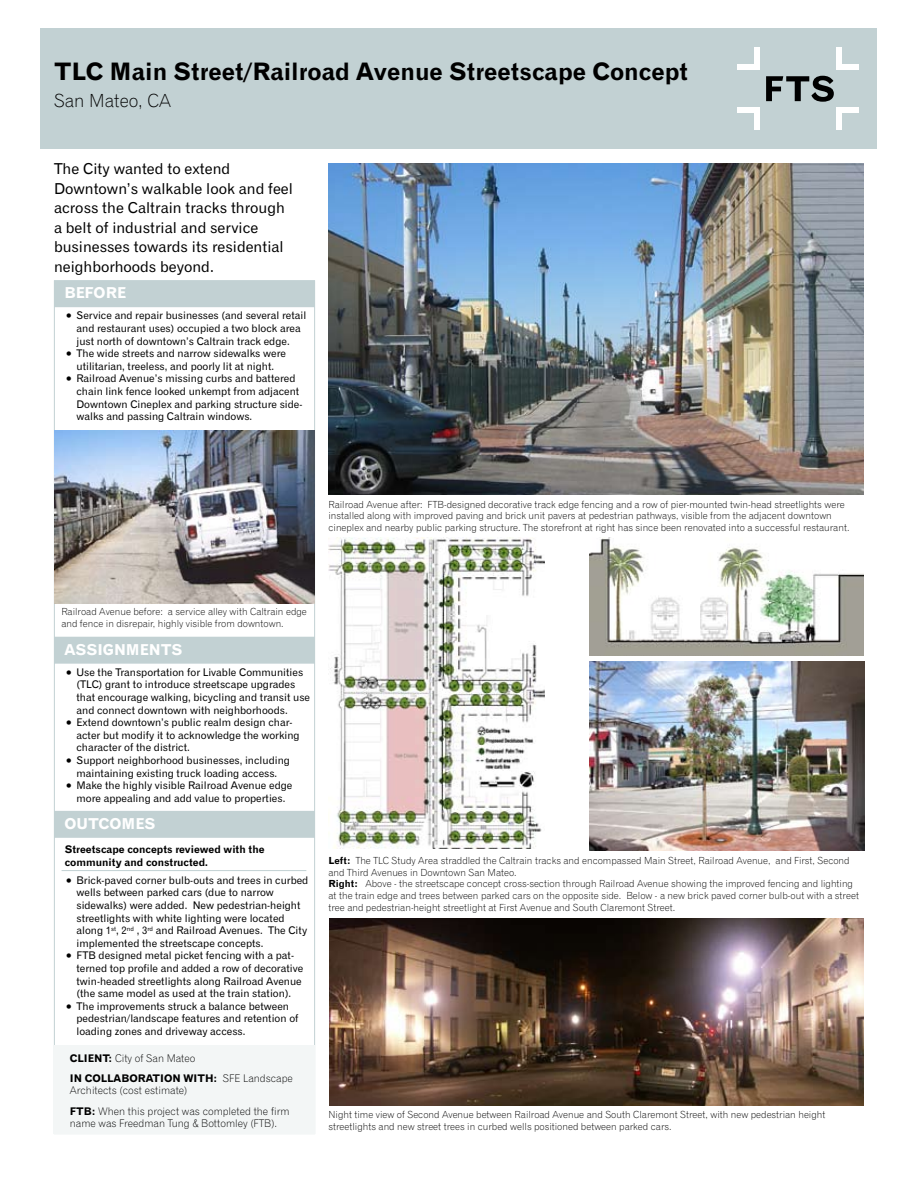
<style>
.page{position:relative;width:918px;height:1188px;background:#fff}
.page>*{position:absolute;margin:0;border:0;box-sizing:border-box;transform-origin:0 0}
.t1{font:24px "Gothic 720 BT Bold B";color:#000}
.t2{font:18px "Gothic 720 BT Light B";color:#000}
.t3{font:15px/19.5px "Gothic 720 BT Roman B";color:#000}
.t4{font:15px "Gothic 720 BT Bold B";color:#fff}
.t5{font:10.5px/12.6px "Gothic 720 BT Roman B";color:#000}
.t6{font:10.5px/20.1px "Gothic 720 BT Light B";color:#000}
.t7{font:10.5px/12.6px "Gothic 720 BT Bold B";color:#000}
.t8{font:9.75px/11.7px "Gothic 720 BT Light B";color:#000}
.s1{font-family:"Gothic 720 BT Bold B"}
.s2{font-family:"Gothic 720 BT Light B"}
</style>
<div class="page">
<div style="left:40px;top:28px;width:837px;height:120px;background:#c2d1d3"></div>
<div style="left:54px;top:1046px;width:261px;height:88px;background:#f3f6f6"></div>
<div style="left:54px;top:280px;width:261px;height:26px;background:#c2d1d3"></div>
<div style="left:54px;top:298px;width:261px;height:9px;background:#c2d1d3"></div>
<div style="left:54px;top:637px;width:261px;height:25px;background:#c2d1d3"></div>
<div style="left:54px;top:655px;width:261px;height:9px;background:#c2d1d3"></div>
<img style="left:54px;top:431px;width:261px;height:172px">
<img style="left:589px;top:661px;width:276px;height:189px">
<img style="left:329px;top:538px;width:216px;height:310px">
<img style="left:328px;top:163px;width:536px;height:331px">
<img style="left:590px;top:537px;width:274px;height:119px">
<div style="left:54px;top:811px;width:261px;height:25px;background:#c2d1d3"></div>
<div style="left:54px;top:829px;width:261px;height:9px;background:#c2d1d3"></div>
<hr style="left:62px;top:870px;width:244px;height:1px;background:#c2d1d3">
<img style="left:329px;top:918px;width:535px;height:188px">
<div style="left:754px;top:108px;width:5px;height:22px;background:#fff"></div>
<div style="left:737px;top:108px;width:22px;height:5px;background:#fff"></div>
<div style="left:754px;top:47px;width:5px;height:22px;background:#fff"></div>
<div style="left:737px;top:64px;width:22px;height:5px;background:#fff"></div>
<div style="left:837px;top:47px;width:5px;height:22px;background:#fff"></div>
<div style="left:837px;top:64px;width:22px;height:5px;background:#fff"></div>
<svg style="left:766px;top:76px;width:68px;height:26px"></svg>
<div style="left:837px;top:108px;width:5px;height:22px;background:#fff"></div>
<div style="left:837px;top:108px;width:22px;height:5px;background:#fff"></div>
<h1 class="t1" style="left:54px;top:56px;width:636px">TLC Main Street/Railroad Avenue Streetscape Concept</h1>
<h2 class="t2" style="left:54px;top:89px;width:118px">San Mateo, CA</h2>
<h3 class="t3" style="left:54px;top:159px;width:240px">The City wanted to extend<br>Downtown’s walkable look and feel across the Caltrain tracks through a belt of industrial and service businesses towards its residential neighborhoods beyond.</h3>
<h3 class="t4" style="left:64px;top:284px;width:63px">BEFORE</h3>
<p class="t5" style="left:66px;top:309px;width:242px;text-align:center">• Service and repair businesses (and several retail and restaurant uses) occupied a two block area just north of downtown’s Caltrain track edge.</p>
<p class="t5" style="left:66px;top:347px;width:222px;text-align:center">• The wide streets and narrow sidewalks were utilitarian, treeless, and poorly lit at night.</p>
<p class="t5" style="left:76px;top:372px;width:227px;text-indent:-10px">• Railroad Avenue’s missing curbs and battered chain link fence looked unkempt from adjacent Downtown Cineplex and parking structure side&shy;walks and passing Caltrain windows.</p>
<p class="t8" style="left:329px;top:498px;width:522px">Railroad Avenue after: FTB-designed decorative track edge fencing and a row of pier-mounted twin-head streetlights were installed along with improved paving and brick unit pavers at pedestrian pathways, visible from the adjacent downtown cineplex and nearby public parking structure. The storefront at right has since been renovated into a successful restaurant.</p>
<p class="t8" style="left:61px;top:606px;width:247px">Railroad Avenue before: a service alley with Caltrain edge and fence in disrepair, highly visible from downtown.</p>
<h3 class="t4" style="left:64px;top:640px;width:120px">ASSIGNMENTS</h3>
<p class="t5" style="left:76px;top:666px;width:235px;text-indent:-10px">• Use the Transportation for Livable Communities (TLC) grant to introduce streetscape upgrades that encourage walking, bicycling and transit use and connect downtown with neighborhoods.</p>
<p class="t5" style="left:76px;top:716px;width:225px;text-indent:-10px">• Extend downtown’s public realm design char&shy;acter but modify it to acknowledge the working character of the district.</p>
<p class="t5" style="left:66px;top:754px;width:225px;text-align:center">• Support neighborhood businesses, including maintaining existing truck loading access.</p>
<p class="t5" style="left:66px;top:779px;width:228px;text-align:center">• Make the highly visible Railroad Avenue edge more appealing and add value to properties.</p>
<h3 class="t4" style="left:64px;top:814px;width:92px">OUTCOMES</h3>
<p class="t7" style="left:65px;top:843px;width:201px">Streetscape concepts reviewed with the community and constructed.</p>
<p class="t5" style="left:76px;top:874px;width:233px;text-indent:-10px">• Brick-paved corner bulb-outs and trees in curbed wells between parked cars (due to narrow sidewalks) were added. New pedestrian-height streetlights with white lighting were located along 1<sup>st</sup>, 2<sup>nd</sup> , 3<sup>rd</sup> and Railroad Avenues. The City implemented the streetscape concepts.</p>
<p class="t5" style="left:76px;top:949px;width:228px;text-indent:-10px">• FTB designed metal picket fencing with a pat&shy;terned top profile and added a row of decorative twin-headed streetlights along Railroad Avenue (the same model as used at the train station).</p>
<p class="t5" style="left:76px;top:1000px;width:224px;text-indent:-10px">• The improvements struck a balance between pedestrian/landscape features and retention of loading zones and driveway access.</p>
<p class="t6" style="left:70px;top:1048px;width:127px"><span class="s1">CLIENT:</span> City of San Mateo</p>
<p class="t7" style="left:70px;top:1072px;width:225px">IN COLLABORATION WITH: <span class="s2">SFE Landscape</span></p>
<p class="t6" style="left:70px;top:1081px;width:221px">Architects (cost estimate)<br><span class="s1">FTB:</span> When this project was completed the firm</p>
<p class="t6" style="left:70px;top:1113px;width:209px">name was Freedman Tung &amp; Bottomley (FTB).</p>
<p class="t8" style="left:329px;top:855px;width:532px"><span class="s1">Left:</span> The TLC Study Area straddled the Caltrain tracks and encompassed Main Street, Railroad Avenue, and First, Second and Third Avenues in Downtown San Mateo.<br><span class="s1">Right:</span> Above - the streetscape concept cross-section through Railroad Avenue showing the improved fencing and lighting at the train edge and trees between parked cars on the opposite side. Below - a new brick paved corner bulb-out with a street tree and pedestrian-height streetlight at First Avenue and South Claremont Street.</p>
<p class="t8" style="left:329px;top:1108px;width:498px">Night time view of Second Avenue between Railroad Avenue and South Claremont Street, with new pedestrian height streetlights and new street trees in curbed wells positioned between parked cars.</p>
</div>
